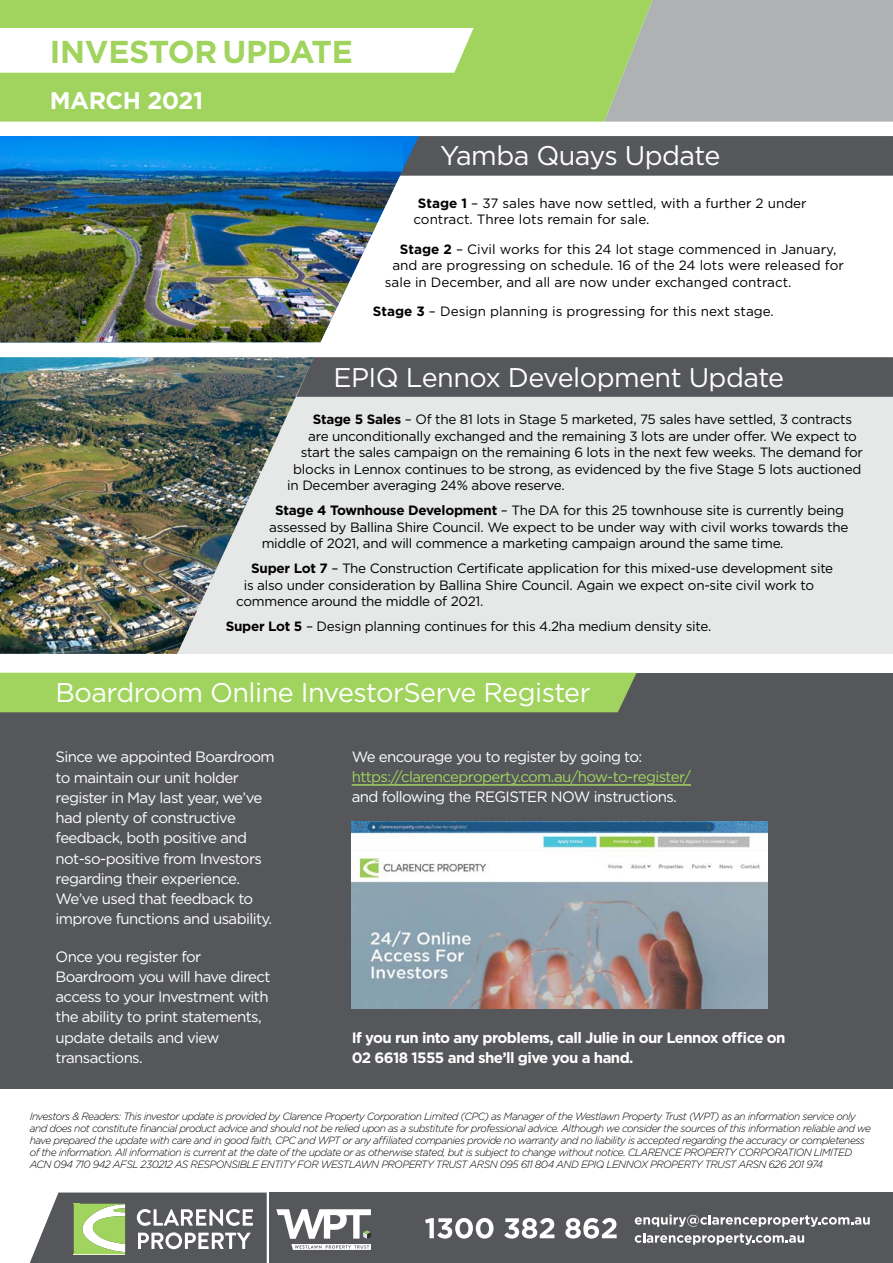
<style>
.page{position:relative;width:893px;height:1263px;background:#fff}
.page>*{position:absolute;margin:0;border:0;box-sizing:border-box;transform-origin:0 0}
.t1{font:700 31.65px "Gotham";letter-spacing:-.01em;color:#a0d45e}
.t2{font:27px "Gotham";letter-spacing:-.02em;color:#fff}
.t3{font:700 24px "Gotham";letter-spacing:-.02em;color:#fff}
.t4{font:15px/20.2px "Gotham";letter-spacing:-.04em;color:#fff}
.t5{font:700 15px/19.5px "Gotham";letter-spacing:-.04em;color:#fff}
.t6{font:15px "Gotham";letter-spacing:-.04em;color:#a0d45e}
.t7{font:13.5px "Gotham";letter-spacing:-.02em;color:#000}
.t8{font:13.5px/16.5px "Gotham";color:#000}
.t9{font:italic 300 10.5px/12px "Gotham";letter-spacing:-.05em;color:#000}
.s1{font-weight:700}
</style>
<div class="page">
<div style="left:0;top:376px;width:893px;height:278px;background:#e6e8e8"></div>
<div style="left:652px;top:0;width:241px;height:122px;background:#aeb2b2"></div>
<div style="left:0;top:0;width:652px;height:122px;background:#a0d45e"></div>
<svg style="left:0;top:28px;width:474px;height:45px"></svg>
<div style="left:419px;top:136px;width:474px;height:40px;background:#55575a"></div>
<svg style="left:403px;top:136px;width:16px;height:40px"></svg>
<img style="left:0;top:136px;width:403px;height:206px">
<div style="left:314px;top:357px;width:579px;height:40px;background:#55575a"></div>
<img style="left:0;top:357px;width:314px;height:297px">
<div style="left:0;top:673px;width:893px;height:416px;background:#55575a"></div>
<div style="left:0;top:673px;width:637px;height:39px;background:#a0d45e"></div>
<hr style="left:352px;top:784px;width:339px;height:2px;background:#a0d45e">
<img style="left:352px;top:821px;width:415px;height:187px">
<div style="left:269px;top:1192px;width:624px;height:71px;background:#55575a"></div>
<svg style="left:30px;top:1192px;width:237px;height:71px"></svg>
<svg style="left:276px;top:1209px;width:95px;height:41px"></svg>
<svg style="left:425px;top:1218px;width:68px;height:20px"></svg>
<svg style="left:504px;top:1218px;width:50px;height:20px"></svg>
<svg style="left:565px;top:1218px;width:52px;height:20px"></svg>
<svg style="left:635px;top:1214px;width:235px;height:13px"></svg>
<svg style="left:635px;top:1233px;width:169px;height:12px"></svg>
<h1 class="t1" style="left:50px;top:31px;width:305px">INVESTOR UPDATE</h1>
<h3 class="t3" style="left:50px;top:84px;width:155px">MARCH 2021</h3>
<h2 class="t2" style="left:440px;top:138px;width:282px">Yamba Quays Update</h2>
<p class="t8" style="left:413px;top:194px;width:395px;text-indent:4px"><span class="s1">Stage 1</span> – 37 sales have now settled, with a further 2 under contract. Three lots remain for sale.</p>
<p class="t8" style="left:400px;top:240px;width:438px"><span class="s1">Stage 2</span> – Civil works for this 24 lot stage commenced in January,</p>
<p class="t8" style="left:392px;top:257px;width:453px">and are progressing on schedule. 16 of the 24 lots were released for</p>
<p class="t8" style="left:385px;top:273px;width:408px">sale in December, and all are now under exchanged contract.</p>
<p class="t8" style="left:373px;top:302px;width:402px"><span class="s1">Stage 3</span> – Design planning is progressing for this next stage.</p>
<h2 class="t2" style="left:334px;top:360px;width:452px">EPIQ Lennox Development Update</h2>
<p class="t7" style="left:313px;top:411px;width:541px"><span class="s1">Stage 5 Sales</span> – Of the 81 lots in Stage 5 marketed, 75 sales have settled, 3 contracts</p>
<p class="t7" style="left:308px;top:427px;width:550px">are unconditionally exchanged and the remaining 3 lots are under offer. We expect to</p>
<p class="t7" style="left:301px;top:444px;width:564px">start the sales campaign on the remaining 6 lots in the next few weeks. The demand for</p>
<p class="t7" style="left:293px;top:460px;width:570px">blocks in Lennox continues to be strong, as evidenced by the five Stage 5 lots auctioned</p>
<p class="t7" style="left:287px;top:477px;width:279px">in December averaging 24% above reserve.</p>
<p class="t7" style="left:275px;top:502px;width:570px"><span class="s1">Stage 4 Townhouse Development</span> – The DA for this 25 townhouse site is currently being</p>
<p class="t7" style="left:269px;top:518px;width:581px">assessed by Ballina Shire Council. We expect to be under way with civil works towards the</p>
<p class="t7" style="left:262px;top:535px;width:523px">middle of 2021, and will commence a marketing campaign around the same time.</p>
<p class="t7" style="left:251px;top:560px;width:584px"><span class="s1">Super Lot 7</span> – The Construction Certificate application for this mixed-use development site</p>
<p class="t7" style="left:244px;top:576px;width:572px">is also under consideration by Ballina Shire Council. Again we expect on-site civil work to</p>
<p class="t7" style="left:236px;top:593px;width:249px">commence around the middle of 2021.</p>
<p class="t7" style="left:226px;top:618px;width:487px"><span class="s1">Super Lot 5</span> – Design planning continues for this 4.2ha medium density site.</p>
<h2 class="t2" style="left:56px;top:675px;width:537px">Boardroom Online InvestorServe Register</h2>
<p class="t4" style="left:56px;top:747px;width:221px">Since we appointed Boardroom to maintain our unit holder register in May last year, we’ve had plenty of constructive feedback, both positive and not-so-positive from Investors regarding their experience.<br>We’ve used that feedback to improve functions and usability.</p>
<p class="t4" style="left:56px;top:946px;width:217px">Once you register for<br>Boardroom you will have direct access to your Investment with the ability to print statements, update details and view transactions.</p>
<p class="t4" style="left:352px;top:747px;width:292px">We encourage you to register by going to:</p>
<p class="t6" style="left:352px;top:767px;width:341px">https://clarenceproperty.com.au/how-to-register/</p>
<p class="t4" style="left:352px;top:786px;width:327px">and following the REGISTER NOW instructions.</p>
<p class="t5" style="left:352px;top:1028px;width:435px">If you run into any problems, call Julie in our Lennox office on<br>02 6618 1555 and she’ll give you a hand.</p>
<p class="t9" style="left:30px;top:1109px;width:843px">Investors &amp; Readers: This investor update is provided by Clarence Property Corporation Limited (CPC) as Manager of the Westlawn Property Trust (WPT) as an information service only and does not constitute financial product advice and should not be relied upon as a substitute for professional advice. Although we consider the sources of this information reliable and we have prepared the update with care and in good faith, CPC and WPT or any affiliated companies provide no warranty and no liability is accepted regarding the accuracy or completeness of the information. All information is current at the date of the update or as otherwise stated, but is subject to change without notice. CLARENCE PROPERTY CORPORATION LIMITED ACN 094 710 942 AFSL 230212 AS RESPONSIBLE ENTITY FOR WESTLAWN PROPERTY TRUST ARSN 095 611 804 AND EPIQ LENNOX PROPERTY TRUST ARSN 626 201 974</p>
</div>
